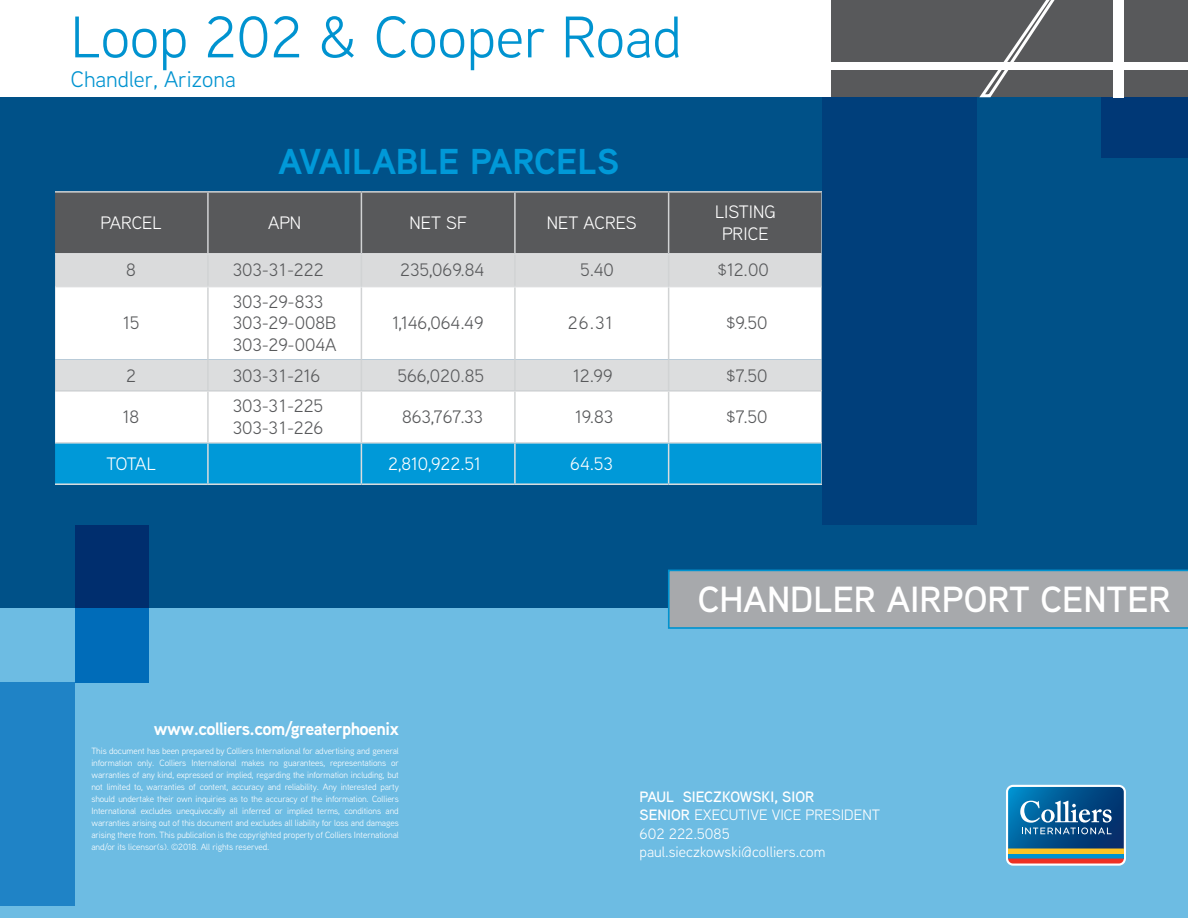
<style>
.page{position:relative;width:1188px;height:918px;background:#005188}
.page>*{position:absolute;margin:0;border:0;box-sizing:border-box;transform-origin:0 0}
.t1{font:58.5px "Aaux Next";color:#0093d0}
.t2{font:600 36.3px "Aaux Next";color:#fff}
.t3{font:700 36px "Aaux Next";color:#0099d8}
.t4{font:22.5px "Aaux Next";color:#0093d0}
.t5{font:18px/21.6px "Aaux Next";color:#58595b}
.t6{font:18px/21.6px "Aaux Next";color:#fff;text-align:center}
.t7{font:700 18px "Aaux Next";letter-spacing:-.03em;color:#fff}
.t8{font:15px/18.3px "Aaux Next";color:#fff}
.t9{font:9px/12px "Aaux Next";letter-spacing:-.01em;color:#fff;text-align:justify}
.s1{font-weight:600}
</style>
<div class="page">
<div style="left:1102px;top:0;width:86px;height:158px;background:#003876"></div>
<div style="left:55px;top:193px;width:766px;height:60px;background:#58595b"></div>
<div style="left:55px;top:255px;width:766px;height:31px;background:#dadbdc"></div>
<div style="left:56px;top:287px;width:765px;height:73px;background:#fff"></div>
<svg style="left:55px;top:360px;width:766px;height:123px;background:#a2d4e9"></svg>
<hr style="left:55px;top:191px;width:153px;height:2px;background:#d1d3d4">
<hr style="left:208px;top:191px;width:153px;height:2px;background:#d1d3d4">
<hr style="left:207px;top:193px;width:2px;height:60px;background:#d1d3d4">
<hr style="left:361px;top:191px;width:154px;height:2px;background:#d1d3d4">
<hr style="left:361px;top:193px;width:1px;height:60px;background:#d1d3d4">
<hr style="left:515px;top:191px;width:154px;height:2px;background:#d1d3d4">
<hr style="left:514px;top:193px;width:2px;height:60px;background:#d1d3d4">
<hr style="left:669px;top:191px;width:152px;height:2px;background:#d1d3d4">
<hr style="left:668px;top:193px;width:1px;height:60px;background:#d1d3d4">
<hr style="left:821px;top:193px;width:1px;height:61px;background:#d1d3d4">
<hr style="left:361px;top:255px;width:1px;height:31px;background:#d1d3d4">
<hr style="left:514px;top:255px;width:2px;height:31px;background:#d1d3d4">
<hr style="left:668px;top:255px;width:1px;height:31px;background:#d1d3d4">
<hr style="left:821px;top:254px;width:1px;height:33px;background:#d1d3d4">
<hr style="left:207px;top:255px;width:2px;height:31px;background:#d1d3d4">
<hr style="left:361px;top:287px;width:1px;height:73px;background:#d1d3d4">
<hr style="left:514px;top:287px;width:2px;height:73px;background:#d1d3d4">
<hr style="left:668px;top:287px;width:1px;height:73px;background:#d1d3d4">
<hr style="left:821px;top:287px;width:1px;height:73px;background:#d1d3d4">
<hr style="left:55px;top:287px;width:1px;height:73px;background:#d1d3d4">
<hr style="left:207px;top:287px;width:2px;height:73px;background:#d1d3d4">
<hr style="left:207px;top:360px;width:2px;height:30px;background:#d1d3d4">
<hr style="left:361px;top:360px;width:1px;height:30px;background:#d1d3d4">
<hr style="left:514px;top:360px;width:2px;height:30px;background:#d1d3d4">
<hr style="left:668px;top:360px;width:1px;height:30px;background:#d1d3d4">
<hr style="left:821px;top:360px;width:1px;height:30px;background:#d1d3d4">
<hr style="left:55px;top:390px;width:153px;height:2px;background:#d1d3d4">
<hr style="left:208px;top:390px;width:153px;height:2px;background:#d1d3d4">
<hr style="left:361px;top:390px;width:154px;height:2px;background:#d1d3d4">
<hr style="left:515px;top:390px;width:154px;height:2px;background:#d1d3d4">
<hr style="left:669px;top:390px;width:152px;height:2px;background:#d1d3d4">
<hr style="left:207px;top:392px;width:2px;height:50px;background:#d1d3d4">
<hr style="left:361px;top:392px;width:1px;height:50px;background:#d1d3d4">
<hr style="left:514px;top:392px;width:2px;height:50px;background:#d1d3d4">
<hr style="left:668px;top:392px;width:1px;height:50px;background:#d1d3d4">
<hr style="left:821px;top:392px;width:1px;height:50px;background:#d1d3d4">
<hr style="left:55px;top:253px;width:153px;height:2px;background:#dcddde">
<hr style="left:208px;top:253px;width:153px;height:2px;background:#dcddde">
<hr style="left:361px;top:253px;width:154px;height:2px;background:#dcddde">
<hr style="left:515px;top:253px;width:154px;height:2px;background:#dcddde">
<hr style="left:669px;top:253px;width:152px;height:2px;background:#dcddde">
<hr style="left:55px;top:286px;width:153px;height:1px;background:#dcddde">
<hr style="left:208px;top:286px;width:153px;height:1px;background:#dcddde">
<hr style="left:361px;top:286px;width:154px;height:1px;background:#dcddde">
<hr style="left:515px;top:286px;width:154px;height:1px;background:#dcddde">
<hr style="left:669px;top:286px;width:152px;height:1px;background:#dcddde">
<hr style="left:55px;top:442px;width:153px;height:2px;background:#dcddde">
<hr style="left:208px;top:442px;width:153px;height:2px;background:#dcddde">
<hr style="left:207px;top:444px;width:2px;height:39px;background:#dcddde">
<hr style="left:361px;top:442px;width:154px;height:2px;background:#dcddde">
<hr style="left:361px;top:444px;width:1px;height:39px;background:#dcddde">
<hr style="left:515px;top:442px;width:154px;height:2px;background:#dcddde">
<hr style="left:514px;top:444px;width:2px;height:39px;background:#dcddde">
<hr style="left:669px;top:442px;width:152px;height:2px;background:#dcddde">
<hr style="left:668px;top:444px;width:1px;height:39px;background:#dcddde">
<hr style="left:821px;top:444px;width:1px;height:39px;background:#dcddde">
<hr style="left:55px;top:483px;width:153px;height:2px;background:#dcddde">
<hr style="left:208px;top:483px;width:153px;height:2px;background:#dcddde">
<hr style="left:361px;top:483px;width:154px;height:2px;background:#dcddde">
<hr style="left:515px;top:483px;width:154px;height:2px;background:#dcddde">
<hr style="left:669px;top:483px;width:152px;height:2px;background:#dcddde">
<div style="left:0;top:608px;width:1188px;height:310px;background:#6dbce3"></div>
<svg style="left:75px;top:525px;width:73px;height:157px;background:#004b91"></svg>
<div style="left:0;top:682px;width:75px;height:224px;background:#1f83c6"></div>
<svg style="left:1006px;top:785px;width:120px;height:81px;background:#497796"></svg>
<div style="left:823px;top:0;width:154px;height:525px;background:#003f7b"></div>
<svg style="left:668px;top:570px;width:520px;height:59px;background:#9ea7ad"></svg>
<div style="left:831px;top:0;width:356px;height:97px;background:#58595b"></div>
<div style="left:1113px;top:0;width:11px;height:97px;background:#fff"></div>
<div style="left:831px;top:63px;width:357px;height:7px;background:#fff"></div>
<svg style="left:977px;top:0;width:90px;height:98px"></svg>
<div style="left:0;top:0;width:831px;height:97px;background:#fff"></div>
<h1 class="t1" style="left:71px;top:-2px;width:613px">Loop 202 &amp; Cooper Road</h1>
<h3 class="t4" style="left:71px;top:64px;width:166px">Chandler, Arizona</h3>
<h3 class="t3" style="left:278px;top:136px;width:342px">AVAILABLE PARCELS</h3>
<h3 class="t6" style="left:101px;top:211px;width:63px">PARCEL</h3>
<h3 class="t6" style="left:268px;top:211px;width:35px">APN</h3>
<h3 class="t6" style="left:409px;top:211px;width:59px">NET SF</h3>
<h3 class="t6" style="left:547px;top:211px;width:91px">NET ACRES</h3>
<h3 class="t6" style="left:715px;top:201px;width:62px">LISTING<br>PRICE</h3>
<h3 class="t5" style="left:126px;top:259px;width:11px">8</h3>
<h3 class="t5" style="left:233px;top:259px;width:92px">303-31-222</h3>
<h3 class="t5" style="left:400px;top:259px;width:86px">235,069.84</h3>
<h3 class="t5" style="left:580px;top:259px;width:35px">5.40</h3>
<h3 class="t5" style="left:718px;top:259px;width:53px">$12.00</h3>
<h3 class="t5" style="left:123px;top:312px;width:18px">15</h3>
<h3 class="t5" style="left:233px;top:290px;width:105px">303-29-833<br>303-29-008B<br>303-29-004A</h3>
<h3 class="t5" style="left:392px;top:312px;width:93px">1,146,064.49</h3>
<h3 class="t5" style="left:568px;top:312px;width:46px">26.31</h3>
<h3 class="t5" style="left:726px;top:312px;width:43px">$9.50</h3>
<h3 class="t5" style="left:126px;top:364px;width:11px">2</h3>
<h3 class="t5" style="left:233px;top:364px;width:89px">303-31-216</h3>
<h3 class="t5" style="left:398px;top:364px;width:88px">566,020.85</h3>
<h3 class="t5" style="left:573px;top:364px;width:41px">12.99</h3>
<h3 class="t5" style="left:726px;top:364px;width:43px">$7.50</h3>
<h3 class="t5" style="left:123px;top:405px;width:18px">18</h3>
<h3 class="t5" style="left:233px;top:395px;width:92px">303-31-225<br>303-31-226</h3>
<h3 class="t5" style="left:402px;top:405px;width:82px">863,767.33</h3>
<h3 class="t5" style="left:575px;top:405px;width:40px">19.83</h3>
<h3 class="t5" style="left:726px;top:405px;width:43px">$7.50</h3>
<h3 class="t6" style="left:106px;top:452px;width:51px">TOTAL</h3>
<h3 class="t6" style="left:388px;top:452px;width:94px">2,810,922.51</h3>
<h3 class="t6" style="left:570px;top:452px;width:44px">64.53</h3>
<h3 class="t7" style="left:154px;top:716px;width:246px">www.colliers.com/greaterphoenix</h3>
<p class="t9" style="left:91px;top:745px;width:309px">This document has been prepared by Colliers International for advertising and general information only. Colliers International makes no guarantees, representations or warranties of any kind, expressed or implied, regarding the information including, but not limited to, warranties of content, accuracy and reliability. Any interested party should undertake their own inquiries as to the accuracy of the information. Colliers International excludes unequivocally all inferred or implied terms, conditions and warranties arising out of this document and excludes all liability for loss and damages arising there from. This publication is the copyrighted property of Colliers International and/or its licensor(s). ©2018. All rights reserved.</p>
<h2 class="t2" style="left:698px;top:574px;width:475px">CHANDLER AIRPORT CENTER</h2>
<h3 class="t8" style="left:640px;top:787px;width:242px"><span class="s1">PAUL SIECZKOWSKI, SIOR<br>SENIOR</span> EXECUTIVE VICE PRESIDENT<br>602 222.5085 paul.sieczkowski@colliers.com</h3>
</div>
